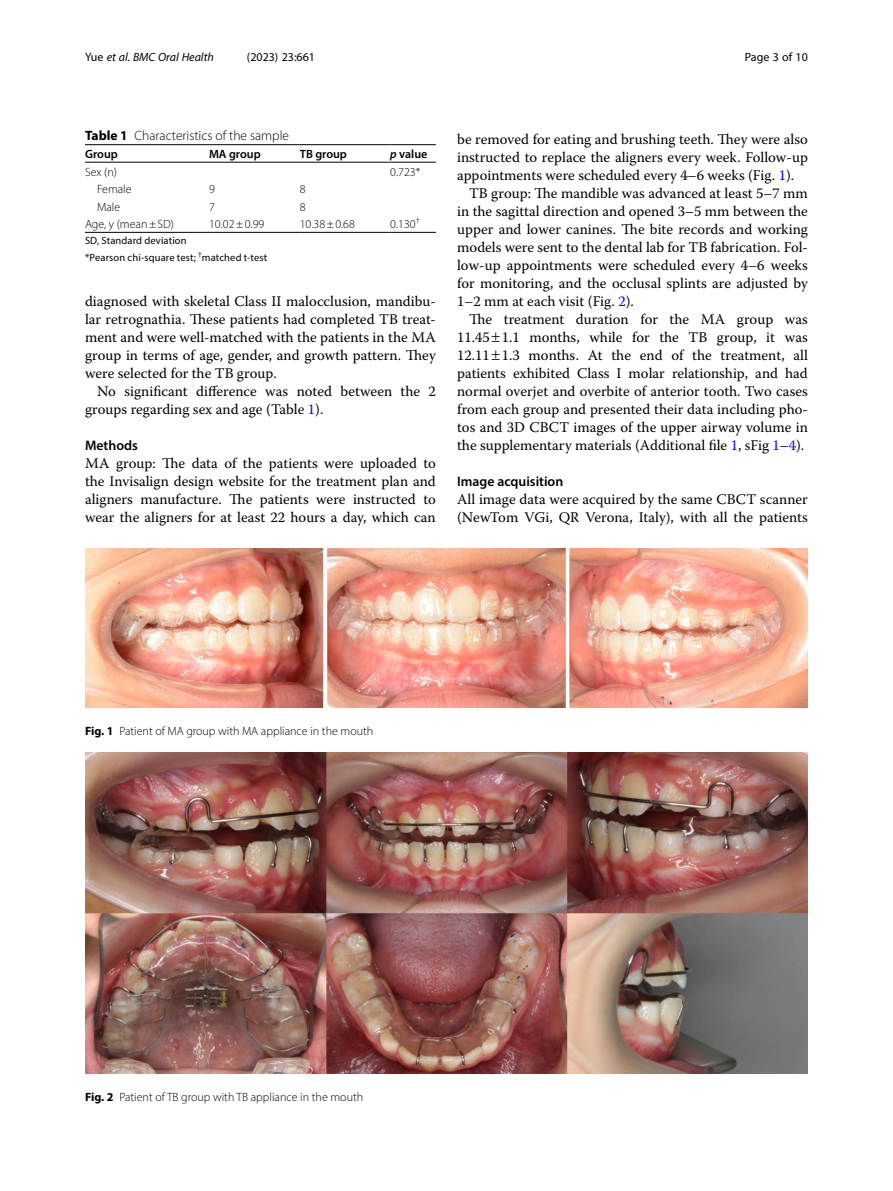
<style>
.page{position:relative;width:893px;height:1191px;background:#fff}
.page>*{position:absolute;margin:0;border:0;box-sizing:border-box;transform-origin:0 0}
.Body_Text_Indent{font:14.7px/18px "Warnock Pro";color:#000;text-align:justify}
.Body_Text{font:14.7px/18px "Warnock Pro";color:#000;text-align:justify}
.Head_2{font:600 13.8px "Myriad Pro";color:#000}
.Table_Caption{font:300 13.5px "Myriad Pro";color:#000}
.Figure_Caption{font:300 12px "Myriad Pro";color:#000}
.Table_Body{font:300 12px "Myriad Pro";color:#000}
.Table_Head{font:600 12px "Myriad Pro";color:#000}
.t1{font:italic 12px "Myriad Pro";color:#000}
.t2{font:12px "Myriad Pro";color:#000}
.Table_Footnote{font:10.5px "Myriad Pro";letter-spacing:.01em;color:#000}
.s1{font-style:normal}
.s2{font-weight:700}
.s3{font-style:italic}
.s4{color:#00f}
</style>
<div class="page">
<hr style="left:85px;top:162px;width:124px;height:1px;background:#000">
<hr style="left:209px;top:144px;width:91px;height:1px;background:#000">
<hr style="left:209px;top:162px;width:91px;height:1px;background:#000">
<hr style="left:300px;top:144px;width:90px;height:1px;background:#000">
<hr style="left:300px;top:162px;width:90px;height:1px;background:#000">
<hr style="left:390px;top:144px;width:46px;height:1px;background:#000">
<hr style="left:390px;top:162px;width:46px;height:1px;background:#000">
<hr style="left:209px;top:232px;width:91px;height:1px;background:#000">
<hr style="left:300px;top:232px;width:90px;height:1px;background:#000">
<hr style="left:390px;top:232px;width:46px;height:1px;background:#000">
<hr style="left:85px;top:232px;width:124px;height:1px;background:#000">
<hr style="left:85px;top:144px;width:124px;height:1px;background:#000">
<img style="left:85px;top:752px;width:723px;height:322px">
<img style="left:85px;top:549px;width:723px;height:158px">
<p class="t1" style="left:85px;top:50px;width:130px"><span class="s1">Yue</span> et al. BMC Oral Health</p>
<p class="t2" style="left:247px;top:50px;width:70px">(2023) 23:661</p>
<p class="t2" style="left:745px;top:50px;width:65px">Page 3 of 10</p>
<p class="Table_Caption" style="left:85px;top:128px;width:206px"><span class="s2">Table 1</span> Characteristics of the sample</p>
<p class="Table_Head" style="left:85px;top:146px;width:34px">Group</p>
<p class="Table_Head" style="left:209px;top:146px;width:53px">MA group</p>
<p class="Table_Head" style="left:300px;top:146px;width:49px">TB group</p>
<p class="Table_Head" style="left:390px;top:146px;width:39px"><span class="s3">p</span> value</p>
<p class="Table_Body" style="left:85px;top:164px;width:34px">Sex (n)</p>
<p class="Table_Body" style="left:390px;top:164px;width:32px">0.723*</p>
<p class="Table_Body" style="left:97px;top:182px;width:36px">Female</p>
<p class="Table_Body" style="left:209px;top:182px;width:7px">9</p>
<p class="Table_Body" style="left:300px;top:182px;width:7px">8</p>
<p class="Table_Body" style="left:97px;top:199px;width:25px">Male</p>
<p class="Table_Body" style="left:209px;top:199px;width:7px">7</p>
<p class="Table_Body" style="left:300px;top:199px;width:7px">8</p>
<p class="Table_Body" style="left:85px;top:217px;width:91px">Age, y (mean±SD)</p>
<p class="Table_Body" style="left:209px;top:217px;width:57px">10.02±0.99</p>
<p class="Table_Body" style="left:300px;top:217px;width:57px">10.38±0.68</p>
<p class="Table_Body" style="left:390px;top:217px;width:31px">0.130<sup>†</sup></p>
<p class="Table_Footnote" style="left:85px;top:234px;width:103px">SD, Standard deviation</p>
<p class="Table_Footnote" style="left:85px;top:251px;width:184px">*Pearson chi-square test; <sup>†</sup>matched t-test</p>
<p class="Body_Text" style="left:85px;top:292px;width:352px">diagnosed with skeletal Class II malocclusion, mandibu&shy;lar retrognathia. These patients had completed TB treat&shy;ment and were well-matched with the patients in the MA group in terms of age, gender, and growth pattern. They were selected for the TB group.</p>
<p class="Body_Text_Indent" style="left:85px;top:382px;width:352px;text-indent:12px">No significant difference was noted between the 2 groups regarding sex and age (Table <span class="s4">1</span>).</p>
<p class="Head_2" style="left:85px;top:437px;width:54px">Methods</p>
<p class="Body_Text" style="left:85px;top:454px;width:352px">MA group: The data of the patients were uploaded to the Invisalign design website for the treatment plan and aligners manufacture. The patients were instructed to wear the aligners for at least 22 hours a day, which can</p>
<p class="Body_Text" style="left:457px;top:130px;width:352px">be removed for eating and brushing teeth. They were also instructed to replace the aligners every week. Follow-up appointments were scheduled every 4–6 weeks (Fig. <span class="s4">1</span>).</p>
<p class="Body_Text_Indent" style="left:457px;top:184px;width:352px;text-indent:12px">TB group: The mandible was advanced at least 5–7 mm in the sagittal direction and opened 3–5 mm between the upper and lower canines. The bite records and working models were sent to the dental lab for TB fabrication. Fol&shy;low-up appointments were scheduled every 4–6 weeks for monitoring, and the occlusal splints are adjusted by 1–2 mm at each visit (Fig. <span class="s4">2</span>).</p>
<p class="Body_Text_Indent" style="left:457px;top:310px;width:352px;text-indent:12px">The treatment duration for the MA group was 11.45 1.1 months, while for the TB group, it was 12.11 1.3 months. At the end of the treatment, all patients exhibited Class I molar relationship, and had normal overjet and overbite of anterior tooth. Two cases from each group and presented their data including pho&shy;tos and 3D CBCT images of the upper airway volume in the supplementary materials (Additional file <span class="s4">1</span>, sFig <span class="s4">1</span>–<span class="s4">4</span>).</p>
<p class="Head_2" style="left:457px;top:473px;width:108px">Image acquisition</p>
<p class="Body_Text" style="left:457px;top:490px;width:352px">All image data were acquired by the same CBCT scanner (NewTom VGi, QR Verona, Italy), with all the patients</p>
<p class="Figure_Caption" style="left:85px;top:723px;width:290px"><span class="s2">Fig. 1</span> Patient of MA group with MA appliance in the mouth</p>
<p class="Figure_Caption" style="left:85px;top:1089px;width:280px"><span class="s2">Fig. 2</span> Patient of TB group with TB appliance in the mouth</p>
</div>
